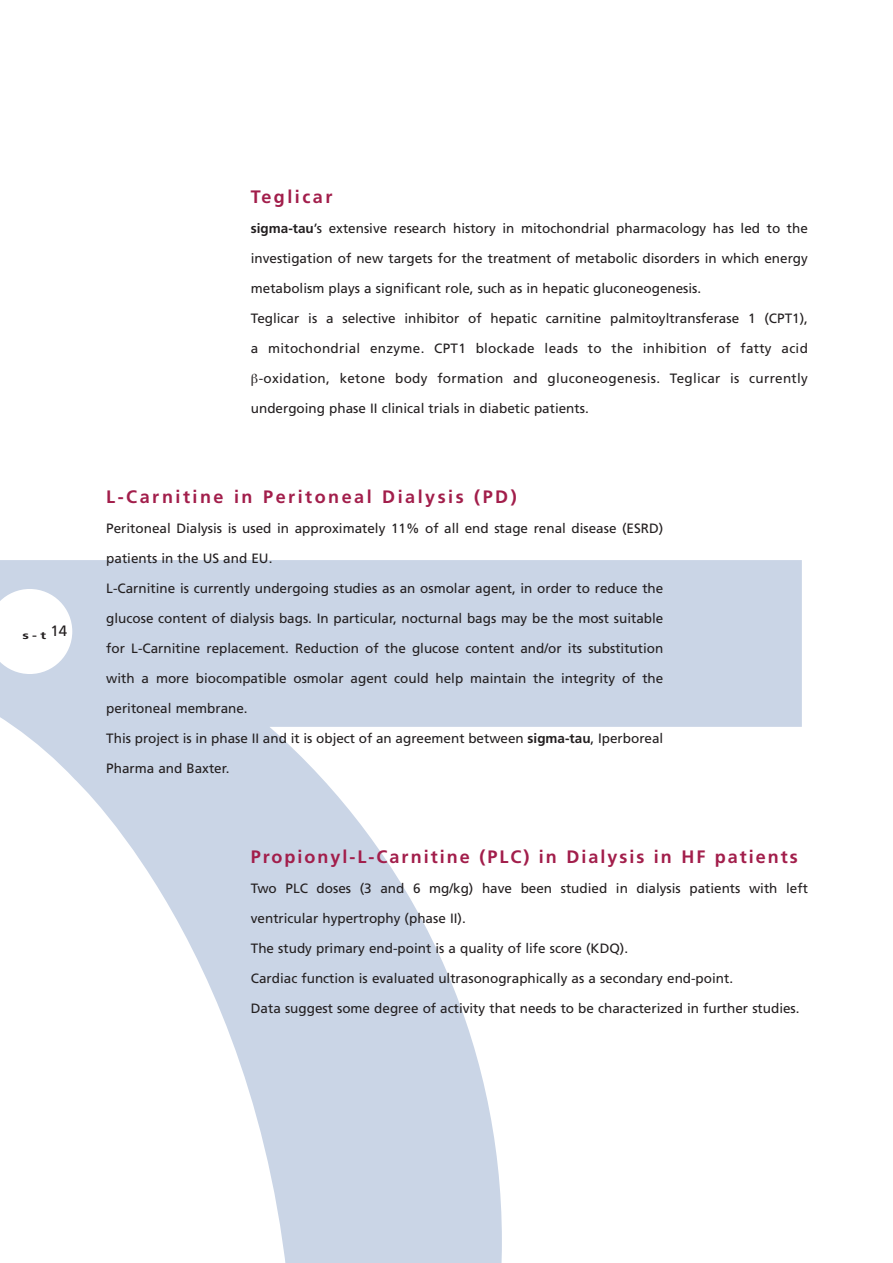
<style>
.page{position:relative;width:893px;height:1263px;background:#fff}
.page>*{position:absolute;margin:0;border:0;box-sizing:border-box;transform-origin:0 0}
.t1{font:700 18px "Frutiger";letter-spacing:.11em;color:#a21e4b}
.t2{font:700 18px "Frutiger";letter-spacing:.14em;color:#a21e4b}
.t3{font:13.5px "Frutiger";color:#231f20}
.t4{font:13.5px "Frutiger";letter-spacing:.02em;color:#231f20}
.t5{font:700 10.5px "Frutiger";color:#231f20;scale:1.4 1}
.s1{font-weight:700}
</style>
<div class="page">
<svg style="left:0;top:560px;width:802px;height:703px"></svg>
<svg style="left:0;top:589px;width:72px;height:85px"></svg>
<p class="t5" style="left:22px;top:631px;width:33px">s-t<sup>14</sup></p>
<h1 class="t2" style="left:251px;top:190px;width:83px">Teglicar</h1>
<p class="t3" style="left:251px;top:223px;width:559px"><span class="s1">sigma-tau</span>’s extensive research history in mitochondrial pharmacology has led to the</p>
<p class="t3" style="left:251px;top:253px;width:559px">investigation of new targets for the treatment of metabolic disorders in which energy</p>
<p class="t3" style="left:251px;top:283px;width:452px">metabolism plays a significant role, such as in hepatic gluconeogenesis.</p>
<p class="t3" style="left:251px;top:313px;width:559px">Teglicar is a selective inhibitor of hepatic carnitine palmitoyltransferase 1 (CPT1),</p>
<p class="t4" style="left:251px;top:343px;width:559px">a mitochondrial enzyme. CPT1 blockade leads to the inhibition of fatty acid</p>
<p class="t4" style="left:259px;top:373px;width:551px">-oxidation, ketone body formation and gluconeogenesis. Teglicar is currently</p>
<p class="t3" style="left:251px;top:403px;width:339px">undergoing phase II clinical trials in diabetic patients.</p>
<h1 class="t2" style="left:106px;top:490px;width:412px">L-Carnitine in Peritoneal Dialysis (PD)</h1>
<p class="t3" style="left:106px;top:523px;width:559px">Peritoneal Dialysis is used in approximately 11% of all end stage renal disease (ESRD)</p>
<p class="t3" style="left:106px;top:553px;width:168px">patients in the US and EU.</p>
<p class="t3" style="left:106px;top:583px;width:559px">L-Carnitine is currently undergoing studies as an osmolar agent, in order to reduce the</p>
<p class="t3" style="left:106px;top:613px;width:559px">glucose content of dialysis bags. In particular, nocturnal bags may be the most suitable</p>
<p class="t3" style="left:106px;top:643px;width:559px">for L-Carnitine replacement. Reduction of the glucose content and/or its substitution</p>
<p class="t3" style="left:106px;top:673px;width:559px">with a more biocompatible osmolar agent could help maintain the integrity of the</p>
<p class="t3" style="left:106px;top:703px;width:143px">peritoneal membrane.</p>
<p class="t3" style="left:106px;top:733px;width:559px">This project is in phase II and it is object of an agreement between <span class="s1">sigma-tau</span>, Iperboreal</p>
<p class="t3" style="left:106px;top:763px;width:125px">Pharma and Baxter.</p>
<h1 class="t1" style="left:251px;top:850px;width:548px">Propionyl-L-Carnitine (PLC) in Dialysis in HF patients</h1>
<p class="t3" style="left:251px;top:883px;width:559px">Two PLC doses (3 and 6 mg/kg) have been studied in dialysis patients with left</p>
<p class="t3" style="left:251px;top:913px;width:216px">ventricular hypertrophy (phase II).</p>
<p class="t3" style="left:251px;top:943px;width:379px">The study primary end-point is a quality of life score (KDQ).</p>
<p class="t3" style="left:251px;top:973px;width:484px">Cardiac function is evaluated ultrasonographically as a secondary end-point.</p>
<p class="t3" style="left:251px;top:1003px;width:550px">Data suggest some degree of activity that needs to be characterized in further studies.</p>
</div>
